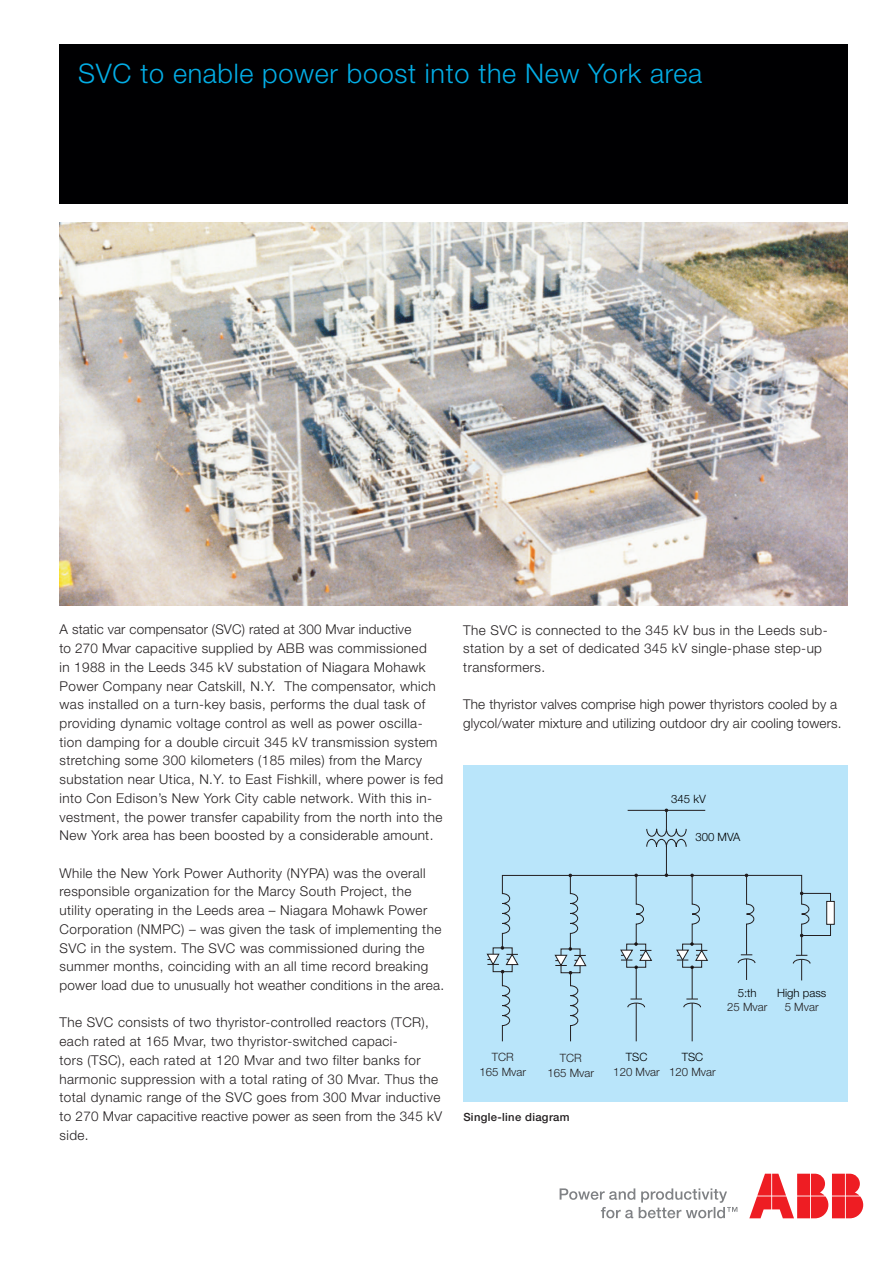
<style>
.page{position:relative;width:893px;height:1263px;background:#fff}
.page>*{position:absolute;margin:0;border:0;box-sizing:border-box;transform-origin:0 0}
.t1{font:300 27px "Helvetica Neue";letter-spacing:.025em;color:#03ade5}
.t2{font:300 13.5px/18.8px "Helvetica Neue";letter-spacing:.03em;color:#231f20}
.t3{font:300 13.5px/18.8px "Helvetica Neue";letter-spacing:.01em;color:#231f20}
.t4{font:300 11.4px/14.9px "Helvetica Neue";color:#231f20;text-align:center}
.t5{font:300 11.4px "Helvetica Neue";color:#000}
.t6{font:500 11.25px "Helvetica Neue";letter-spacing:.03em;color:#231f20}
</style>
<div class="page">
<svg style="left:560px;top:1188px;width:177px;height:30px"></svg>
<svg style="left:749px;top:1174px;width:114px;height:44px"></svg>
<div style="left:60px;top:45px;width:788px;height:159px;background:#000002"></div>
<img style="left:60px;top:223px;width:788px;height:383px">
<div style="left:463px;top:765px;width:385px;height:337px;background:#b9e5fa"></div>
<div style="left:827px;top:901px;width:7px;height:23px;background:#fff"></div>
<svg style="left:487px;top:808px;width:344px;height:234px"></svg>
<h1 class="t1" style="left:78px;top:57px;width:625px">SVC to enable power boost into the New York area</h1>
<p class="t2" style="left:60px;top:620px;width:385px">A static var compensator (SVC) rated at 300 Mvar inductive<br>to 270 Mvar capacitive supplied by ABB was commissioned<br>in 1988 in the Leeds 345 kV substation of Niagara Mohawk Power Company near Catskill, N.Y. The compensator, which was installed on a turn-key basis, performs the dual task of providing dynamic voltage control as well as power oscilla&shy;tion damping for a double circuit 345 kV transmission system stretching some 300 kilometers (185 miles) from the Marcy substation near Utica, N.Y. to East Fishkill, where power is fed into Con Edison’s New York City cable network. With this in&shy;vestment, the power transfer capability from the north into the New York area has been boosted by a considerable amount.</p>
<p class="t2" style="left:60px;top:863px;width:386px">While the New York Power Authority (NYPA) was the overall responsible organization for the Marcy South Project, the utility operating in the Leeds area – Niagara Mohawk Power Corporation (NMPC) – was given the task of implementing the SVC in the system. The SVC was commissioned during the summer months, coinciding with an all time record breaking power load due to unusually hot weather conditions in the area.</p>
<p class="t2" style="left:60px;top:1013px;width:384px">The SVC consists of two thyristor-controlled reactors (TCR), each rated at 165 Mvar, two thyristor-switched capaci-<br>tors (TSC), each rated at 120 Mvar and two filter banks for harmonic suppression with a total rating of 30 Mvar. Thus the total dynamic range of the SVC goes from 300 Mvar inductive to 270 Mvar capacitive reactive power as seen from the 345 kV side.</p>
<p class="t2" style="left:463px;top:620px;width:366px">The SVC is connected to the 345 kV bus in the Leeds sub&shy;station by a set of dedicated 345 kV single-phase step-up transformers.</p>
<p class="t3" style="left:463px;top:695px;width:380px">The thyristor valves comprise high power thyristors cooled by a glycol/water mixture and utilizing outdoor dry air cooling towers.</p>
<p class="t5" style="left:671px;top:792px;width:36px">345 kV</p>
<p class="t5" style="left:695px;top:830px;width:47px">300 MVA</p>
<p class="t5" style="left:738px;top:986px;width:21px">5:th</p>
<p class="t4" style="left:727px;top:999px;width:42px">25 Mvar</p>
<p class="t5" style="left:777px;top:986px;width:51px">High pass</p>
<p class="t4" style="left:785px;top:999px;width:35px">5 Mvar</p>
<p class="t4" style="left:492px;top:1049px;width:23px">TCR</p>
<p class="t5" style="left:626px;top:1050px;width:23px">TSC</p>
<p class="t4" style="left:480px;top:1064px;width:48px">165 Mvar</p>
<p class="t4" style="left:613px;top:1064px;width:48px">120 Mvar</p>
<p class="t4" style="left:547px;top:1050px;width:48px">TCR<br>165 Mvar</p>
<p class="t6" style="left:463px;top:1110px;width:108px">Single-line diagram</p>
<p class="t5" style="left:682px;top:1050px;width:23px">TSC</p>
<p class="t4" style="left:669px;top:1064px;width:48px">120 Mvar</p>
</div>
